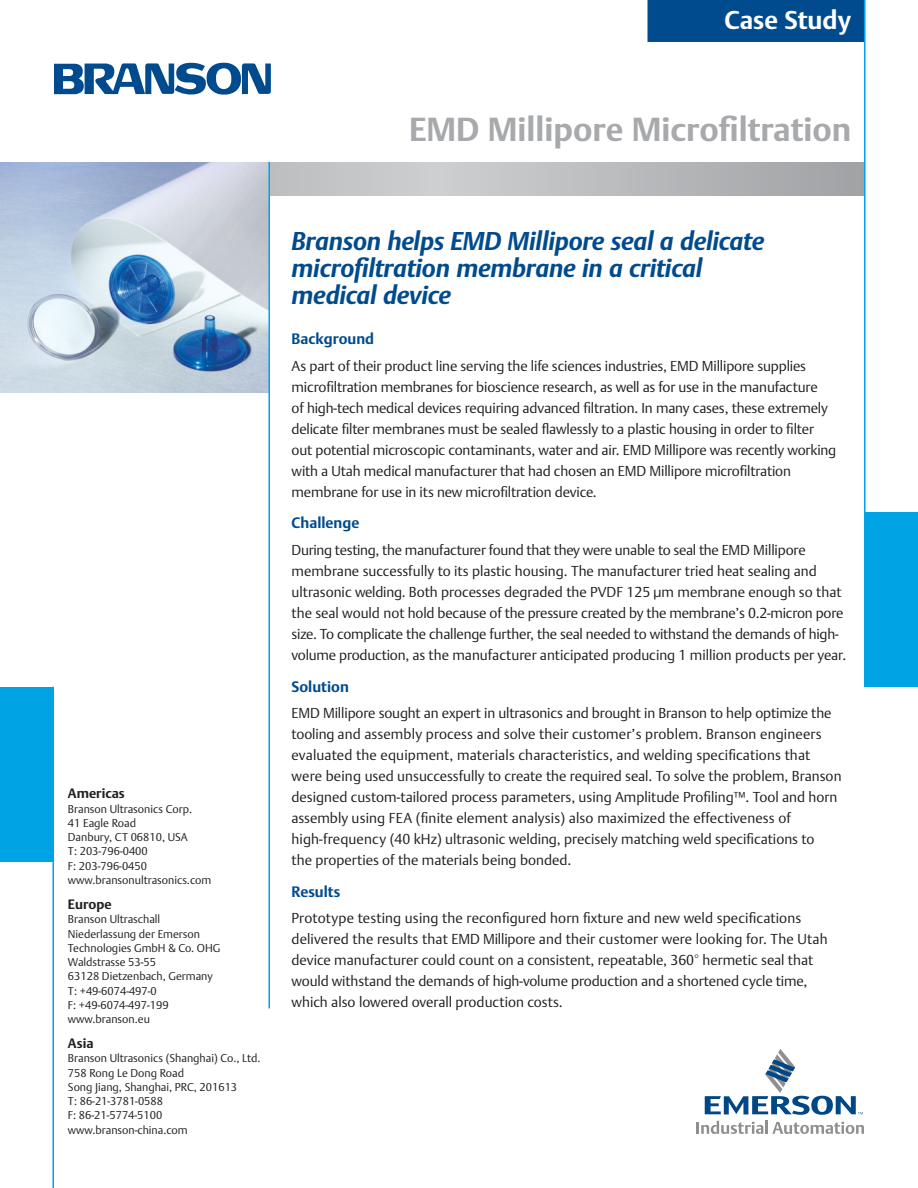
<style>
.page{position:relative;width:918px;height:1188px;background:#fff}
.page>*{position:absolute;margin:0;border:0;box-sizing:border-box;transform-origin:0 0}
.t1{font:700 33px "DTL Argo TOT";color:#a7a9ac}
.t2{font:italic 700 25.5px/27px "DTL Argo TOT";letter-spacing:-.01em;color:#004b8e}
.t3{font:700 25.5px "DTL Argo TOT";color:#fff}
.t4{font:700 15px "DTL Argo TOT";color:#004b8e}
.t5{font:300 14.25px/21px "DTL Argo TOT";letter-spacing:-.01em;color:#231f20}
.t6{font:700 13.5px "DTL Argo TOT";color:#231f20}
.t7{font:300 11.25px/14.2px "DTL Argo TOT";color:#231f20}
</style>
<div class="page">
<svg style="left:54px;top:63px;width:217px;height:32px"></svg>
<div style="left:864px;top:512px;width:54px;height:175px;background:#00a4e4"></div>
<div style="left:0;top:687px;width:54px;height:175px;background:#00a4e4"></div>
<hr style="left:52px;top:687px;width:2px;height:501px;background:#00a4e4">
<svg style="left:270px;top:162px;width:594px;height:34px"></svg>
<img style="left:0;top:162px;width:268px;height:230px">
<hr style="left:268px;top:162px;width:2px;height:846px;background:#00a4e4">
<div style="left:648px;top:0;width:216px;height:41px;background:#004b8e"></div>
<hr style="left:864px;top:0;width:2px;height:687px;background:#00a4e4">
<svg style="left:705px;top:1049px;width:158px;height:66px"></svg>
<svg style="left:697px;top:1121px;width:167px;height:13px"></svg>
<h2 class="t3" style="left:724px;top:5px;width:128px">Case Study</h2>
<h1 class="t1" style="left:409px;top:109px;width:444px">EMD Millipore Microfiltration</h1>
<p class="t6" style="left:68px;top:786px;width:58px">Americas</p>
<p class="t7" style="left:68px;top:802px;width:145px">Branson Ultrasonics Corp.<br>41 Eagle Road<br>Danbury, CT 06810, USA<br>T: 203-796-0400<br>F: 203-796-0450 www.bransonultrasonics.com</p>
<p class="t6" style="left:68px;top:896px;width:45px">Europe</p>
<p class="t7" style="left:68px;top:912px;width:154px">Branson Ultraschall<br>Niederlassung der Emerson<br>Technologies GmbH &amp; Co. OHG<br>Waldstrasse 53-55<br>63128 Dietzenbach, Germany<br>T: +49-6074-497-0<br>F: +49-6074-497-199 www.branson.eu</p>
<p class="t6" style="left:68px;top:1035px;width:27px">Asia</p>
<p class="t7" style="left:68px;top:1051px;width:194px">Branson Ultrasonics (Shanghai) Co., Ltd.<br>758 Rong Le Dong Road<br>Song Jiang, Shanghai, PRC, 201613<br>T: 86-21-3781-0588<br>F: 86-21-5774-5100 www.branson-china.com</p>
<h2 class="t2" style="left:292px;top:227px;width:474px">Branson helps EMD Millipore seal a delicate microfiltration membrane in a critical medical device</h2>
<p class="t4" style="left:292px;top:330px;width:84px">Background</p>
<p class="t5" style="left:292px;top:355px;width:546px">As part of their product line serving the life sciences industries, EMD Millipore supplies microfiltration membranes for bioscience research, as well as for use in the manufacture<br>of high-tech medical devices requiring advanced filtration. In many cases, these extremely delicate filter membranes must be sealed flawlessly to a plastic housing in order to filter out potential microscopic contaminants, water and air. EMD Millipore was recently working with a Utah medical manufacturer that had chosen an EMD Millipore microfiltration membrane for use in its new microfiltration device.</p>
<p class="t4" style="left:292px;top:514px;width:69px">Challenge</p>
<p class="t5" style="left:292px;top:539px;width:556px">During testing, the manufacturer found that they were unable to seal the EMD Millipore membrane successfully to its plastic housing. The manufacturer tried heat sealing and ultrasonic welding. Both processes degraded the PVDF 125 µm membrane enough so that the seal would not hold because of the pressure created by the membrane’s 0.2-micron pore size. To complicate the challenge further, the seal needed to withstand the demands of high&shy;volume production, as the manufacturer anticipated producing 1 million products per year.</p>
<p class="t4" style="left:292px;top:677px;width:59px">Solution</p>
<p class="t5" style="left:292px;top:703px;width:551px">EMD Millipore sought an expert in ultrasonics and brought in Branson to help optimize the tooling and assembly process and solve their customer’s problem. Branson engineers evaluated the equipment, materials characteristics, and welding specifications that were being used unsuccessfully to create the required seal. To solve the problem, Branson designed custom-tailored process parameters, using Amplitude Profiling™. Tool and horn assembly using FEA (finite element analysis) also maximized the effectiveness of high-frequency (40 kHz) ultrasonic welding, precisely matching weld specifications to<br>the properties of the materials being bonded.</p>
<p class="t4" style="left:292px;top:883px;width:50px">Results</p>
<p class="t5" style="left:292px;top:908px;width:538px">Prototype testing using the reconfigured horn fixture and new weld specifications delivered the results that EMD Millipore and their customer were looking for. The Utah device manufacturer could count on a consistent, repeatable, 360° hermetic seal that would withstand the demands of high-volume production and a shortened cycle time, which also lowered overall production costs.</p>
</div>
